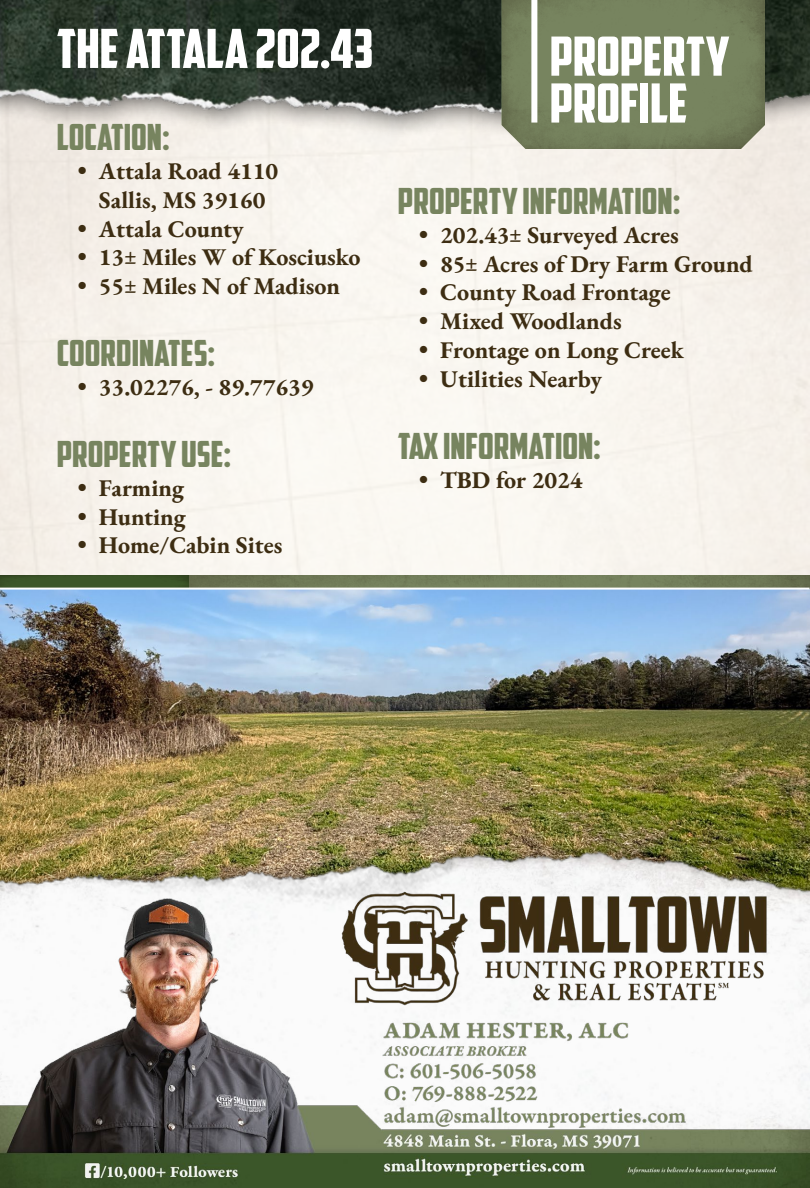
<style>
.page{position:relative;width:810px;height:1188px;background:#fff}
.page>*{position:absolute;margin:0;border:0;box-sizing:border-box;transform-origin:0 0}
.t1{font:54px/46.8px "American Captain";color:#fff}
.t2{font:36px "American Captain";color:#77845f}
.t3{font:24px/28.8px "EB Garamond";color:#3d2d12;text-align:center}
</style>
<div class="page">
<img style="left:0;top:0;width:810px;height:169px">
<img style="left:502px;top:0;width:263px;height:149px">
<div style="left:531px;top:0;width:6px;height:123px;background:#fff"></div>
<img style="left:0;top:590px;width:810px;height:211px">
<img style="left:189px;top:575px;width:621px;height:13px">
<div style="left:0;top:575px;width:189px;height:14px;background:#3c5629"></div>
<hr style="left:0;top:588px;width:810px;height:2px;background:#fff">
<img style="left:0;top:801px;width:810px;height:77px">
<img style="left:0;top:878px;width:810px;height:310px">
<h1 class="t1" style="left:57px;top:25px;width:318px">THE ATTALA 202.43</h1>
<h1 class="t1" style="left:550px;top:33px;width:181px">PROPERTY<br>PROFILE</h1>
<h2 class="t2" style="left:57px;top:116px;width:115px">LOCATION:</h2>
<p class="t3" style="left:78px;top:157px;width:202px">• Attala Road 4110<br>Sallis, MS 39160</p>
<p class="t3" style="left:78px;top:214px;width:168px">• Attala County</p>
<p class="t3" style="left:78px;top:243px;width:284px">• 13± Miles W of Kosciusko</p>
<p class="t3" style="left:78px;top:272px;width:264px">• 55± Miles N of Madison</p>
<h2 class="t2" style="left:398px;top:179px;width:284px">PROPERTY INFORMATION:</h2>
<p class="t3" style="left:419px;top:220px;width:261px">• 202.43± Surveyed Acres</p>
<p class="t3" style="left:419px;top:249px;width:335px">• 85± Acres of Dry Farm Ground</p>
<p class="t3" style="left:419px;top:278px;width:253px">• County Road Frontage</p>
<p class="t3" style="left:419px;top:307px;width:204px">• Mixed Woodlands</p>
<p class="t3" style="left:419px;top:336px;width:266px">• Frontage on Long Creek</p>
<p class="t3" style="left:419px;top:364px;width:184px">• Utilities Nearby</p>
<h2 class="t2" style="left:398px;top:424px;width:205px">TAX INFORMATION:</h2>
<p class="t3" style="left:419px;top:465px;width:165px">• TBD for 2024</p>
<h2 class="t2" style="left:57px;top:332px;width:160px">COORDINATES:</h2>
<p class="t3" style="left:78px;top:373px;width:237px">• 33.02276, - 89.77639</p>
<h2 class="t2" style="left:57px;top:432px;width:176px">PROPERTY USE:</h2>
<p class="t3" style="left:78px;top:473px;width:108px">• Farming</p>
<p class="t3" style="left:78px;top:502px;width:110px">• Hunting</p>
<p class="t3" style="left:78px;top:531px;width:206px">• Home/Cabin Sites</p>
</div>
